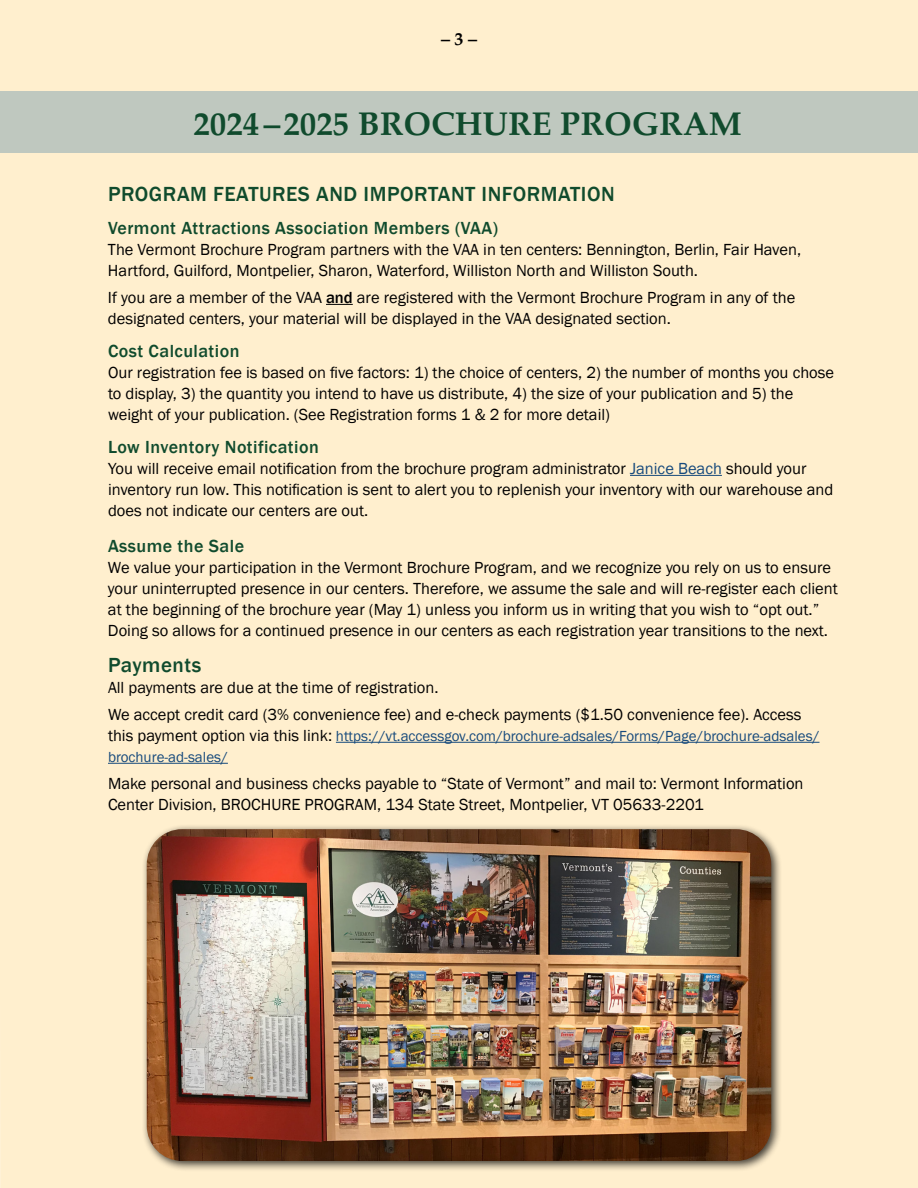
<style>
.page{position:relative;width:918px;height:1188px;background:#ffefce}
.page>*{position:absolute;margin:0;border:0;box-sizing:border-box;transform-origin:0 0}
.t1{font:700 33px "Palatino";color:#104b2d}
.t2{font:500 21px "Franklin Gothic";letter-spacing:.025em;color:#104b2d}
.t3{font:500 18px "Franklin Gothic";letter-spacing:.025em;color:#104b2d}
.t4{font:700 18px "Palatino";color:#000}
.t5{font:16.5px/21px "Franklin Gothic";color:#000}
.t6{font:15px/21px "Franklin Gothic";color:#174a7c}
.s1{font-weight:500}
.s2{color:#174a7c}
.s3{font-size:16.5px;color:#000}
</style>
<div class="page">
<svg style="left:326px;top:304px;width:27px;height:1px"></svg>
<hr style="left:630px;top:475px;width:92px;height:1px;background:#174a7c">
<hr style="left:336px;top:742px;width:483px;height:1px;background:#174a7c">
<hr style="left:108px;top:763px;width:120px;height:1px;background:#174a7c">
<div style="left:0;top:92px;width:918px;height:61px;background:#bfc8bf"></div>
<div style="left:142px;top:824px;width:641px;height:348px;background:#000;opacity:.75"></div>
<img style="left:147px;top:829px;width:624px;height:332px">
<p class="t4" style="left:441px;top:24px;width:37px">– 3 –</p>
<h1 class="t1" style="left:193px;top:96px;width:550px">2024 –2025 BROCHURE PROGRAM</h1>
<p class="t2" style="left:108px;top:181px;width:508px">PROGRAM FEATURES AND IMPORTANT INFORMATION</p>
<p class="t3" style="left:108px;top:217px;width:392px">Vermont Attractions Association Members (VAA)</p>
<p class="t5" style="left:108px;top:240px;width:695px">The Vermont Brochure Program partners with the VAA in ten centers: Bennington, Berlin, Fair Haven,<br>Hartford, Guilford, Montpelier, Sharon, Waterford, Williston North and Williston South.</p>
<p class="t5" style="left:108px;top:288px;width:689px">If you are a member of the VAA <span class="s1">and</span> are registered with the Vermont Brochure Program in any of the designated centers, your material will be displayed in the VAA designated section.</p>
<p class="t3" style="left:108px;top:340px;width:133px">Cost Calculation</p>
<p class="t5" style="left:108px;top:363px;width:728px">Our registration fee is based on five factors: 1) the choice of centers, 2) the number of months you chose to display, 3) the quantity you intend to have us distribute, 4) the size of your publication and 5) the weight of your publication. (See Registration forms 1 &amp; 2 for more detail)</p>
<p class="t3" style="left:108px;top:436px;width:212px">Low Inventory Notification</p>
<p class="t5" style="left:108px;top:459px;width:727px">You will receive email notification from the brochure program administrator <span class="s2">Janice Beach</span> should your inventory run low. This notification is sent to alert you to replenish your inventory with our warehouse and does not indicate our centers are out.</p>
<p class="t3" style="left:108px;top:535px;width:138px">Assume the Sale</p>
<p class="t5" style="left:108px;top:558px;width:731px">We value your participation in the Vermont Brochure Program, and we recognize you rely on us to ensure your uninterrupted presence in our centers. Therefore, we assume the sale and will re-register each client at the beginning of the brochure year (May 1) unless you inform us in writing that you wish to “opt out.” Doing so allows for a continued presence in our centers as each registration year transitions to the next.</p>
<p class="t2" style="left:108px;top:652px;width:95px">Payments</p>
<p class="t5" style="left:108px;top:675px;width:695px;line-height:27px">All payments are due at the time of registration.<br>We accept credit card (3% convenience fee) and e-check payments ($1.50 convenience fee). Access</p>
<p class="t6" style="left:108px;top:726px;width:713px"><span class="s3">this payment option via this link:</span> https://vt.accessgov.com/brochure-adsales/Forms/Page/brochure-adsales/ brochure-ad-sales/</p>
<p class="t5" style="left:108px;top:774px;width:697px">Make personal and business checks payable to “State of Vermont” and mail to: Vermont Information<br>Center Division, BROCHURE PROGRAM, 134 State Street, Montpelier, VT 05633-2201</p>
</div>
